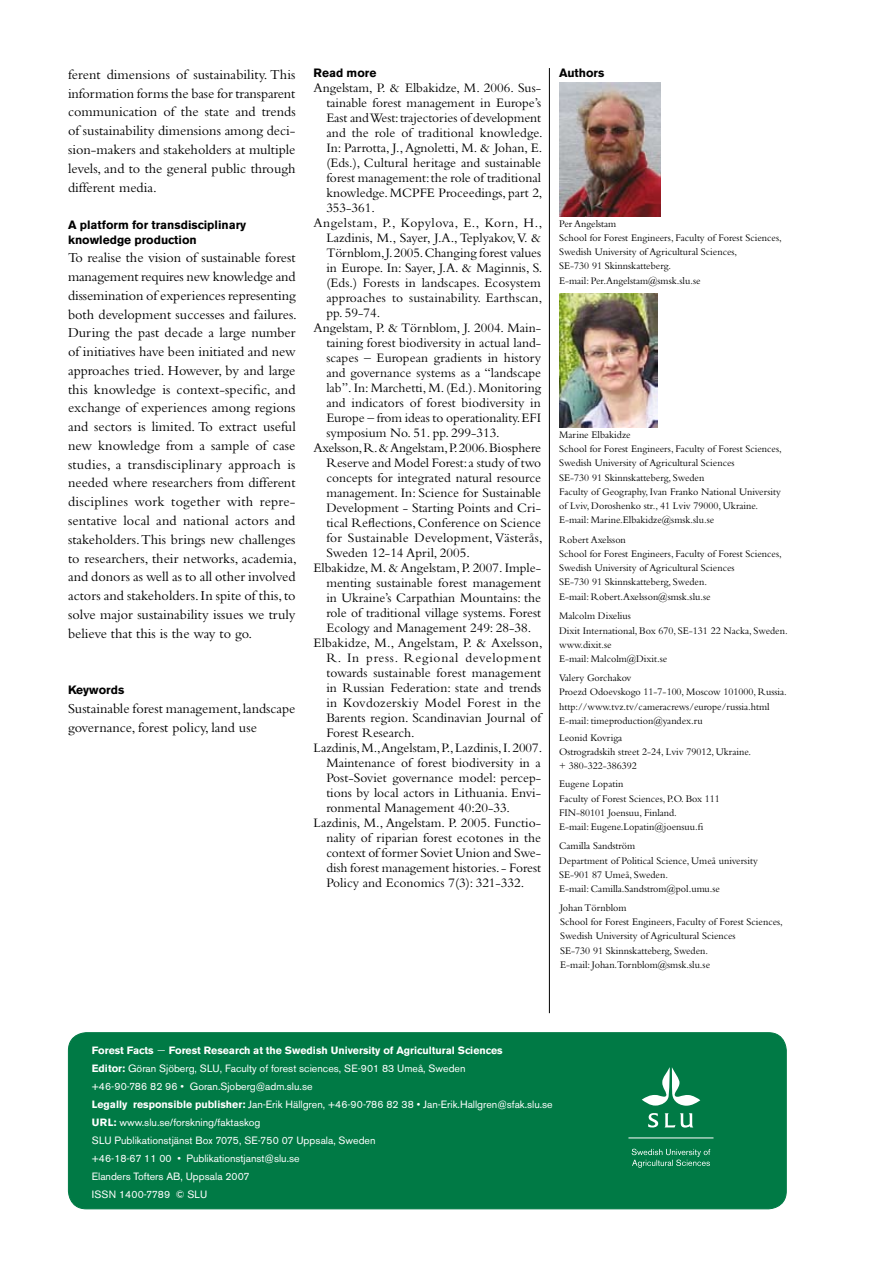
<style>
.page{position:relative;width:893px;height:1263px;background:#fff}
.page>*{position:absolute;margin:0;border:0;box-sizing:border-box;transform-origin:0 0}
.t1{font:14.25px/18.8px "Bembo";color:#000;text-align:justify}
.t2{font:13.5px "Bembo";color:#000}
.t3{font:13.5px "Bembo";letter-spacing:.035em;color:#000}
.t4{font:13.5px "Bembo";letter-spacing:.02em;color:#000}
.t5{font:13.5px "Bembo";letter-spacing:.05em;color:#000}
.t6{font:700 12px/14.4px "Akzidenz Grotesk BE";color:#000}
.t7{font:10.5px/14.2px "Bembo";color:#000}
.t8{font:10.5px/18px "Akzidenz Grotesk BE";color:#fff}
.s1{font-weight:700}
.s2{font-family:"Bembo";font-size:14.25px}
</style>
<div class="page">
<hr style="left:549px;top:68px;width:1px;height:945px;background:#000">
<img style="left:559px;top:83px;width:102px;height:134px">
<div style="left:68px;top:1033px;width:718px;height:176px;background:#007a45;border-radius:18px"></div>
<div style="left:68px;top:1032px;width:719px;height:177px;border:1px solid #007a45;border-radius:18px"></div>
<svg style="left:642px;top:1067px;width:58px;height:39px"></svg>
<svg style="left:648px;top:1113px;width:10px;height:14px"></svg>
<svg style="left:665px;top:1113px;width:28px;height:14px"></svg>
<hr style="left:628px;top:1137px;width:85px;height:1px;background:#fff">
<svg style="left:632px;top:1149px;width:78px;height:19px"></svg>
<img style="left:559px;top:293px;width:98px;height:134px">
<p class="t1" style="left:68px;top:65px;width:229px">ferent dimensions of sustainability. This</p>
<p class="t6" style="left:559px;top:66px;width:47px">Authors</p>
<p class="t1" style="left:68px;top:84px;width:229px">information forms the base for transparent communication of the state and trends of sustainability dimensions among deci&shy;sion-makers and stakeholders at multiple levels, and to the general public through different media.</p>
<p class="t6" style="left:68px;top:218px;width:180px">A platform for transdisciplinary knowledge production</p>
<p class="t1" style="left:68px;top:248px;width:230px">To realise the vision of sustainable forest management requires new knowledge and dissemination of experiences representing both development successes and failures.<br>During the past decade a large number of initiatives have been initiated and new approaches tried. However, by and large this knowledge is context-specific, and exchange of experiences among regions and sectors is limited. To extract useful new knowledge from a sample of case studies, a transdisciplinary approach is needed where researchers from different disciplines work together with repre&shy;sentative local and national actors and stakeholders. This brings new challenges to researchers, their networks, academia, and donors as well as to all other involved actors and stakeholders. In spite of this, to solve major sustainability issues we truly believe that this is the way to go.</p>
<p class="t6" style="left:314px;top:66px;width:64px">Read more</p>
<p class="t2" style="left:314px;top:80px;width:229px">Angelstam, P. &amp; Elbakidze, M. 2006. Sus-</p>
<p class="t2" style="left:326px;top:95px;width:216px">tainable forest management in Europe’s</p>
<p class="t2" style="left:326px;top:110px;width:216px">East and West: trajectories of development</p>
<p class="t2" style="left:326px;top:125px;width:218px">and the role of traditional knowledge.</p>
<p class="t2" style="left:326px;top:140px;width:218px">In: Parrotta, J., Agnoletti, M. &amp; Johan, E.</p>
<p class="t2" style="left:326px;top:155px;width:216px">(Eds.), Cultural heritage and sustainable</p>
<p class="t2" style="left:326px;top:170px;width:216px">forest management: the role of traditional</p>
<p class="t2" style="left:326px;top:185px;width:218px">knowledge. MCPFE Proceedings, part 2,</p>
<p class="t2" style="left:326px;top:200px;width:50px">353-361.</p>
<p class="t3" style="left:314px;top:215px;width:230px">Angelstam, P., Kopylova, E., Korn, H.,</p>
<p class="t2" style="left:326px;top:230px;width:216px">Lazdinis, M., Sayer, J.A., Teplyakov, V. &amp;</p>
<p class="t2" style="left:326px;top:245px;width:216px">Törnblom, J. 2005. Changing forest values</p>
<p class="t2" style="left:326px;top:260px;width:218px">in Europe. In: Sayer, J.A. &amp; Maginnis, S.</p>
<p class="t2" style="left:326px;top:275px;width:216px">(Eds.) Forests in landscapes. Ecosystem</p>
<p class="t2" style="left:326px;top:290px;width:217px">approaches to sustainability. Earthscan,</p>
<p class="t2" style="left:326px;top:305px;width:55px">pp. 59-74.</p>
<p class="t2" style="left:314px;top:320px;width:229px">Angelstam, P. &amp; Törnblom, J. 2004. Main-</p>
<p class="t2" style="left:326px;top:335px;width:216px">taining forest biodiversity in actual land-</p>
<p class="t2" style="left:326px;top:350px;width:216px">scapes – European gradients in history</p>
<p class="t2" style="left:326px;top:365px;width:216px">and governance systems as a “landscape</p>
<p class="t2" style="left:326px;top:380px;width:216px">lab”. In: Marchetti, M. (Ed.). Monitoring</p>
<p class="t2" style="left:326px;top:395px;width:216px">and indicators of forest biodiversity in</p>
<p class="t2" style="left:326px;top:410px;width:216px">Europe – from ideas to operationality. EFI</p>
<p class="t2" style="left:326px;top:425px;width:175px">symposium No. 51. pp. 299-313.</p>
<p class="t2" style="left:314px;top:440px;width:229px">Axelsson, R. &amp; Angelstam, P. 2006. Biosphere</p>
<p class="t2" style="left:326px;top:455px;width:216px">Reserve and Model Forest: a study of two</p>
<p class="t2" style="left:326px;top:470px;width:216px">concepts for integrated natural resource</p>
<p class="t2" style="left:326px;top:485px;width:216px">management. In: Science for Sustainable</p>
<p class="t2" style="left:326px;top:500px;width:216px">Development - Starting Points and Cri-</p>
<p class="t2" style="left:326px;top:515px;width:216px">tical Reflections, Conference on Science</p>
<p class="t2" style="left:326px;top:530px;width:218px">for Sustainable Development, Västerås,</p>
<p class="t2" style="left:326px;top:545px;width:145px">Sweden 12-14 April, 2005.</p>
<p class="t2" style="left:314px;top:560px;width:229px">Elbakidze, M. &amp; Angelstam, P. 2007. Imple-</p>
<p class="t2" style="left:326px;top:575px;width:216px">menting sustainable forest management</p>
<p class="t2" style="left:326px;top:590px;width:216px">in Ukraine’s Carpathian Mountains: the</p>
<p class="t2" style="left:326px;top:605px;width:216px">role of traditional village systems. Forest</p>
<p class="t2" style="left:326px;top:620px;width:206px">Ecology and Management 249: 28-38.</p>
<p class="t2" style="left:314px;top:635px;width:231px">Elbakidze, M., Angelstam, P. &amp; Axelsson,</p>
<p class="t5" style="left:326px;top:650px;width:216px">R. In press. Regional development</p>
<p class="t2" style="left:326px;top:665px;width:216px">towards sustainable forest management</p>
<p class="t2" style="left:326px;top:680px;width:216px">in Russian Federation: state and trends</p>
<p class="t4" style="left:326px;top:695px;width:216px">in Kovdozerskiy Model Forest in the</p>
<p class="t2" style="left:326px;top:710px;width:216px">Barents region. Scandinavian Journal of</p>
<p class="t2" style="left:326px;top:725px;width:90px">Forest Research.</p>
<p class="t2" style="left:314px;top:740px;width:230px">Lazdinis, M.,Angelstam, P., Lazdinis, I. 2007.</p>
<p class="t2" style="left:326px;top:755px;width:216px">Maintenance of forest biodiversity in a</p>
<p class="t2" style="left:326px;top:770px;width:216px">Post-Soviet governance model: percep-</p>
<p class="t2" style="left:326px;top:785px;width:216px">tions by local actors in Lithuania. Envi-</p>
<p class="t2" style="left:326px;top:800px;width:185px">ronmental Management 40:20-33.</p>
<p class="t2" style="left:314px;top:815px;width:229px">Lazdinis, M., Angelstam. P. 2005. Functio-</p>
<p class="t2" style="left:326px;top:830px;width:216px">nality of riparian forest ecotones in the</p>
<p class="t2" style="left:326px;top:845px;width:216px">context of former Soviet Union and Swe-</p>
<p class="t2" style="left:326px;top:860px;width:216px">dish forest management histories. - Forest</p>
<p class="t2" style="left:326px;top:875px;width:199px">Policy and Economics 7(3): 321-332.</p>
<p class="t7" style="left:559px;top:216px;width:224px">Per Angelstam<br>School for Forest Engineers, Faculty of Forest Sciences, Swedish University of Agricultural Sciences,<br>SE-730 91 Skinnskatteberg.<br>E-mail: Per.Angelstam@smsk.slu.se</p>
<p class="t7" style="left:559px;top:427px;width:224px">Marine Elbakidze<br>School for Forest Engineers, Faculty of Forest Sciences, Swedish University of Agricultural Sciences<br>SE-730 91 Skinnskatteberg, Sweden<br>Faculty of Geography, Ivan Franko National University of Lviv, Doroshenko str., 41 Lviv 79000, Ukraine.<br>E-mail: Marine.Elbakidze@smsk.slu.se</p>
<p class="t7" style="left:559px;top:532px;width:224px">Robert Axelsson<br>School for Forest Engineers, Faculty of Forest Sciences, Swedish University of Agricultural Sciences<br>SE-730 91 Skinnskatteberg, Sweden.<br>E-mail: Robert.Axelsson@smsk.slu.se</p>
<p class="t7" style="left:559px;top:609px;width:230px">Malcolm Dixelius<br>Dixit International, Box 670, SE-131 22 Nacka, Sweden. www.dixit.se<br>E-mail: Malcolm@Dixit.se</p>
<p class="t7" style="left:559px;top:671px;width:229px">Valery Gorchakov<br>Proezd Odoevskogo 11-7-100, Moscow 101000, Russia. http://www.tvz.tv/cameracrews/europe/russia.html E-mail: timeproduction@yandex.ru</p>
<p class="t7" style="left:559px;top:730px;width:194px">Leonid Kovriga<br>Ostrogradskih street 2-24, Lviv 79012, Ukraine. + 380-322-386392</p>
<p class="t7" style="left:559px;top:777px;width:162px">Eugene Lopatin<br>Faculty of Forest Sciences, P.O. Box 111<br>FIN-80101 Joensuu, Finland.<br>E-mail: Eugene.Lopatin@joensuu.fi</p>
<p class="t7" style="left:559px;top:839px;width:200px">Camilla Sandström<br>Department of Political Science, Umeå university SE-901 87 Umeå, Sweden.<br>E-mail: Camilla.Sandstrom@pol.umu.se</p>
<p class="t7" style="left:560px;top:900px;width:224px">Johan Törnblom<br>School for Forest Engineers, Faculty of Forest Sciences, Swedish University of Agricultural Sciences<br>SE-730 91 Skinnskatteberg, Sweden.<br>E-mail: Johan.Tornblom@smsk.slu.se</p>
<p class="t6" style="left:68px;top:683px;width:58px">Keywords</p>
<p class="t1" style="left:68px;top:699px;width:229px">Sustainable forest management, landscape governance, forest policy, land use</p>
<p class="t8" style="left:92px;top:1041px;width:462px"><span class="s1">Forest Facts</span> <span class="s2">–</span> <span class="s1">Forest Research at the Swedish University of Agricultural Sciences<br>Editor:</span> Göran Sjöberg, SLU, Faculty of forest sciences, SE-901 83 Umeå, Sweden<br>+46-90-786 82 96 • Goran.Sjoberg@adm.slu.se<br><span class="s1">Legally responsible publisher:</span> Jan-Erik Hällgren, +46-90-786 82 38 • Jan-Erik.Hallgren@sfak.slu.se <span class="s1">URL:</span> www.slu.se/forskning/faktaskog<br>SLU Publikationstjänst Box 7075, SE-750 07 Uppsala, Sweden<br>+46-18-67 11 00 • Publikationstjanst@slu.se<br>Elanders Tofters AB, Uppsala 2007<br>ISSN 1400-7789 © SLU</p>
</div>
